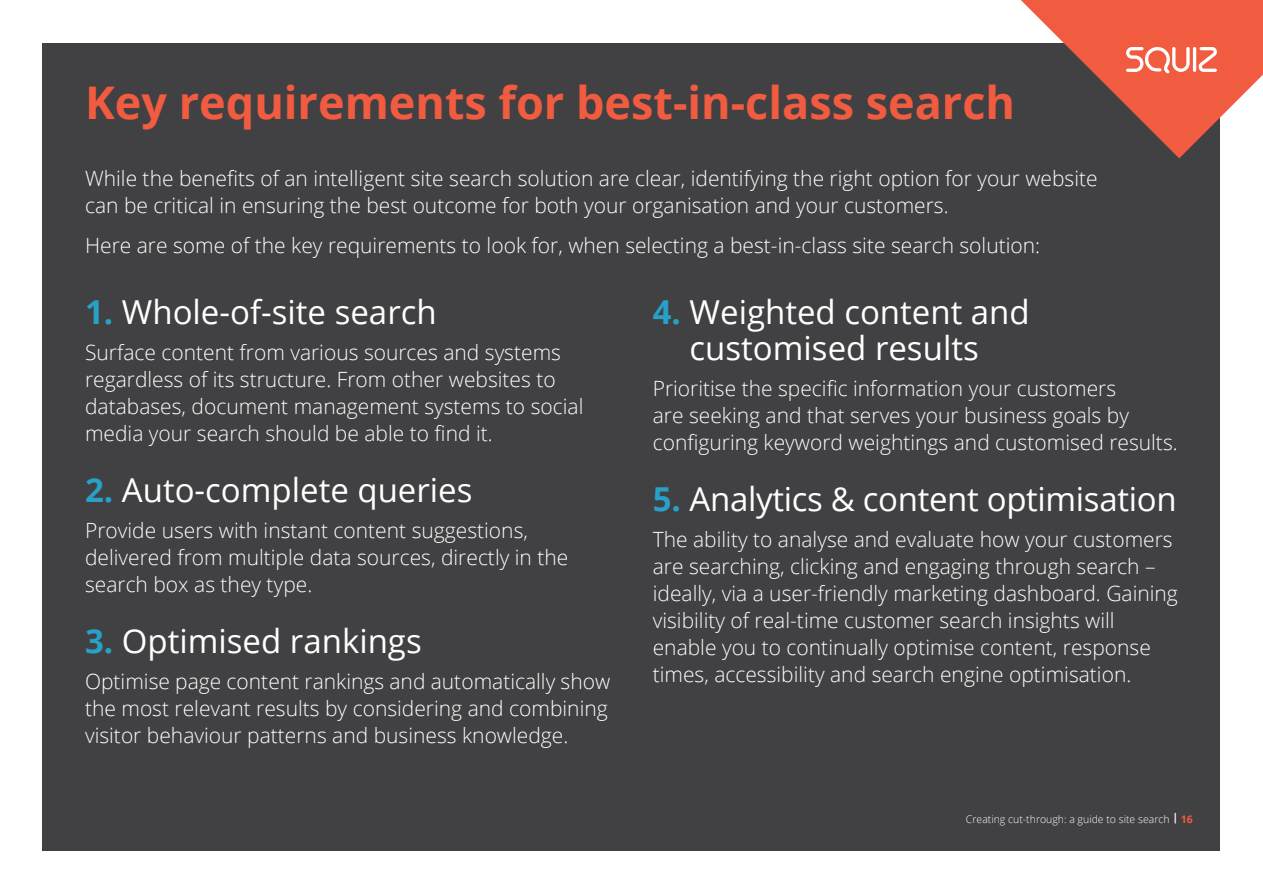
<style>
.page{position:relative;width:1263px;height:893px;background:#fff}
.page>*{position:absolute;margin:0;border:0;box-sizing:border-box;transform-origin:0 0}
.t1{font:700 45px "Open Sans";color:#f15b40}
.t2{font:33px/36px "Open Sans";color:#fff;text-align:center}
.t3{font:300 21px/27px "Open Sans";color:#fff}
.t4{font:300 10.5px "Open Sans";color:#fff}
.s1{font-weight:700;color:#29a0c7}
.s2{font-weight:700}
.s3{font-weight:700;color:#f15b40}
</style>
<div class="page">
<div style="left:43px;top:43px;width:1177px;height:807px;background:#414042"></div>
<svg style="left:1021px;top:0;width:242px;height:158px"></svg>
<hr style="left:1193px;top:47px;width:3px;height:25px;background:#fff;border-radius:2px">
<h1 class="t1" style="left:85px;top:71px;width:931px">Key requirements for best-in-class search</h1>
<p class="t3" style="left:85px;top:164px;width:1014px">While the benefits of an intelligent site search solution are clear, identifying the right option for your website can be critical in ensuring the best outcome for both your organisation and your customers.</p>
<p class="t3" style="left:85px;top:231px;width:957px">Here are some of the key requirements to look for, when selecting a best-in-class site search solution:</p>
<h2 class="t2" style="left:85px;top:293px;width:353px"><span class="s1">1.</span> Whole-of-site search</h2>
<p class="t3" style="left:85px;top:338px;width:500px">Surface content from various sources and systems regardless of its structure. From other websites to databases, document management systems to social media your search should be able to find it.</p>
<h2 class="t2" style="left:85px;top:471px;width:389px"><span class="s1">2.</span> Auto-complete queries</h2>
<p class="t3" style="left:85px;top:516px;width:485px">Provide users with instant content suggestions, delivered from multiple data sources, directly in the search box as they type.</p>
<h2 class="t2" style="left:85px;top:622px;width:338px"><span class="s1">3.</span> Optimised rankings</h2>
<p class="t3" style="left:85px;top:667px;width:527px;text-align:justify">Optimise page content rankings and automatically show the most relevant results by considering and combining visitor behaviour patterns and business knowledge.</p>
<h2 class="t2" style="left:653px;top:293px;width:378px"><span class="s1">4.</span> Weighted content and customised results</h2>
<p class="t3" style="left:653px;top:374px;width:526px">Prioritise the specific information your customers<br>are seeking and that serves your business goals by configuring keyword weightings and customised results.</p>
<h2 class="t2" style="left:653px;top:480px;width:525px"><span class="s1">5.</span> Analytics &amp; content optimisation</h2>
<p class="t3" style="left:653px;top:525px;width:527px">The ability to analyse and evaluate how your customers are searching, clicking and engaging through search – ideally, via a user-friendly marketing dashboard. Gaining visibility of real-time customer search insights will enable you to continually optimise content, response times, accessibility and search engine optimisation.</p>
<p class="t4" style="left:966px;top:812px;width:228px">Creating cut-through: a guide to site search <span class="s2">|</span> <span class="s3">16</span></p>
</div>
